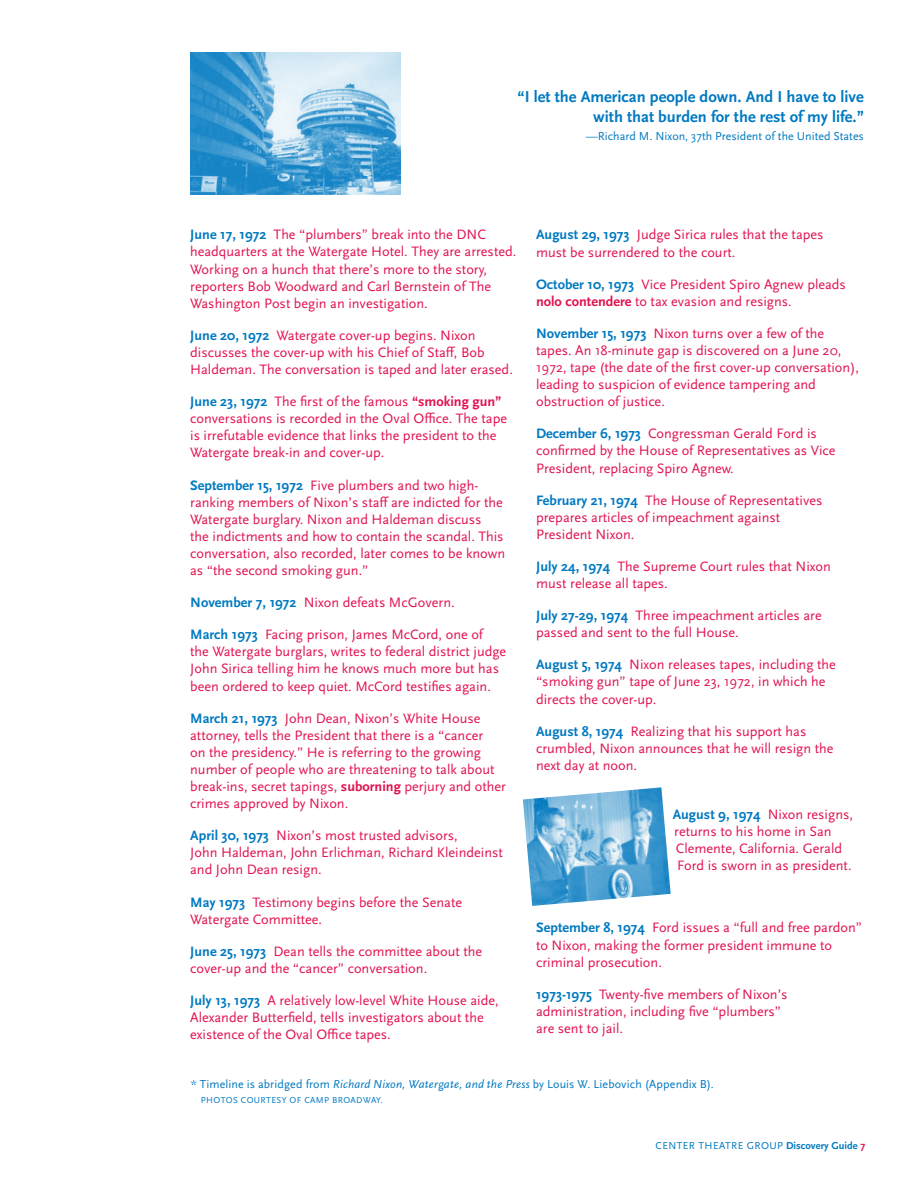
<style>
.page{position:relative;width:918px;height:1188px;background:#fff}
.page>*{position:absolute;margin:0;border:0;box-sizing:border-box;transform-origin:0 0}
.t1{font:700 16.5px/19.8px "Scala Sans Pro";color:#0079c1;text-align:right}
.t2{font:14.25px/17.1px "Scala Sans Pro";color:#e1134f}
.t3{font:12px "Scala Sans Pro";color:#0079c1}
.t4{font:10.5px "Scala Sans Pro";color:#0079c1}
.t5{font:700 10.5px "Scala Sans Pro";color:#0079c1}
.t6{font:9px "Scala Sans Pro";color:#0079c1}
.s1{font-weight:700;color:#0079c1}
.s2{font-weight:700}
.s3{font-style:italic}
.s4{color:#e1134f}
</style>
<div class="page">
<img style="left:190px;top:53px;width:210px;height:142px">
<img style="left:523px;top:787px;width:148px;height:119px">
<p class="t1" style="left:518px;top:87px;width:348px">“I let the American people down. And I have to live with that burden for the rest of my life.”</p>
<p class="t3" style="left:586px;top:129px;width:280px">—Richard M. Nixon, 37th President of the United States</p>
<p class="t2" style="left:190px;top:226px;width:328px"><span class="s1">June 17, 1972</span> The “plumbers” break into the DNC headquarters at the Watergate H otel. They are arrested.<br>Working on a hunch that there’s more to the story, reporters Bob Woodward and Carl Bernstein of The Washington Post begin an investigation.</p>
<p class="t2" style="left:190px;top:327px;width:324px"><span class="s1">June 20, 1972</span> Watergate cover-up begins. Nixon discusses the cover-up with his Chief of Staff, Bob<br>H aldeman. The conversation is taped and later erased.</p>
<p class="t2" style="left:190px;top:393px;width:318px"><span class="s1">June 23, 1972</span> The first of the famous <span class="s2">“smoking gun” </span>conversations is recorded in the Oval Office. The tape is irrefutable evidence that links the president to the Watergate break-in and cover-up.</p>
<p class="t2" style="left:190px;top:476px;width:316px"><span class="s1">September 15, 1972</span> Five plumbers and two high&shy;ranking members of Nixon’s staff are indicted for the Watergate burglary. Nixon and H aldeman discuss<br>the indictments and how to contain the scandal. This conversation, also recorded, later comes to be known as “the second smoking gun.”</p>
<p class="t2" style="left:190px;top:594px;width:266px"><span class="s1">November 7, 1972</span> Nixon defeats McGovern.</p>
<p class="t2" style="left:190px;top:626px;width:318px"><span class="s1">March 1973</span> Facing prison, James McCord, one of the Watergate burglars, writes to federal district judge John Sirica telling him he knows much more but has been ordered to keep quiet. McCord testifies again.</p>
<p class="t2" style="left:190px;top:709px;width:317px"><span class="s1">March 21, 1973</span> John Dean, Nixon’s White House attorney, tells the President that there is a “cancer<br>on the presidency.” H e is referring to the growing number of people who are threatening to talk about break-ins, secret tapings, <span class="s2">suborning</span> perjury and other crimes approved by Nixon.</p>
<p class="t2" style="left:190px;top:827px;width:314px"><span class="s1">April 30, 1973</span> Nixon’s most trusted advisors,<br>John H aldeman, John Erlichman, Richard Kleindeinst and John Dean resign.</p>
<p class="t2" style="left:190px;top:893px;width:273px"><span class="s1">May 1973</span> Testimony begins before the Senate<br>Watergate Committee.</p>
<p class="t2" style="left:190px;top:943px;width:293px"><span class="s1">June 25, 1973</span> Dean tells the committee about the cover-up and the “cancer” conversation.</p>
<p class="t2" style="left:190px;top:992px;width:310px"><span class="s1">July 13, 1973</span> A relatively low-level White H ouse aide,<br>Alexander Butterfield, tells investigators about the existence of the Oval Office tapes.</p>
<p class="t2" style="left:536px;top:226px;width:289px"><span class="s1">August 29, 1973</span> Judge Sirica rules that the tapes must be surrendered to the court.</p>
<p class="t2" style="left:536px;top:275px;width:311px"><span class="s1">October 10, 1973</span> Vice President Spiro Agnew pleads <span class="s2">nolo contendere</span> to tax evasion and resigns.</p>
<p class="t2" style="left:536px;top:325px;width:325px"><span class="s1">November 15, 1973</span> Nixon turns over a few of the tapes. An 18-minute gap is discovered on a June 20, 1972, tape (the date of the first cover-up conversation), leading to suspicion of evidence tampering and obstruction of justice.</p>
<p class="t2" style="left:536px;top:425px;width:301px"><span class="s1">December 6, 1973</span> Congressman Gerald Ford is confirmed by the H ouse of Representatives as Vice<br>President, replacing Spiro Agnew.</p>
<p class="t2" style="left:536px;top:491px;width:288px"><span class="s1">February 21, 1974</span> The H ouse of Representatives prepares articles of impeachment against<br>President Nixon.</p>
<p class="t2" style="left:536px;top:558px;width:296px"><span class="s1">July 24, 1974</span> The Supreme Court rules that Nixon must release all tapes.</p>
<p class="t2" style="left:536px;top:607px;width:287px"><span class="s1">July 27-29, 1974</span> Three impeachment articles are passed and sent to the full H ouse.</p>
<p class="t2" style="left:536px;top:656px;width:301px"><span class="s1">August 5, 1974</span> Nixon releases tapes, including the “smoking gun” tape of June 23, 1972, in which he directs the cover-up.</p>
<p class="t2" style="left:536px;top:722px;width:299px"><span class="s1">August 8, 1974</span> Realizing that his support has crumbled, Nixon announces that he will resign the next day at noon.</p>
<p class="t2" style="left:673px;top:806px;width:182px"><span class="s1">August 9, 1974</span> Nixon resigns, returns to his home in San<br>Clemente, California. Gerald<br>Ford is sworn in as president.</p>
<p class="t2" style="left:536px;top:919px;width:327px"><span class="s1">September 8, 1974</span> Ford issues a “full and free pardon” to Nixon, making the former president immune to criminal prosecution.</p>
<p class="t2" style="left:536px;top:986px;width:253px"><span class="s1">1973-1975</span> Twenty-five members of Nixon’s administration, including five “plumbers” are sent to jail.</p>
<p class="t3" style="left:191px;top:1076px;width:525px">* Timeline is abridged from <span class="s3">Richard Nixon, Watergate, and the Press</span> by Louis W. Liebovich (Appendix B).</p>
<p class="t6" style="left:201px;top:1094px;width:20px">photos</p>
<p class="t6" style="left:241px;top:1094px;width:7px">court</p>
<p class="t6" style="left:271px;top:1094px;width:47px">esy of Camp</p>
<p class="t6" style="left:332px;top:1094px;width:13px">Broadway</p>
<p class="t6" style="left:380px;top:1094px;width:4px">.</p>
<p class="t4" style="left:656px;top:1139px;width:107px">Center Theatre Group</p>
<p class="t5" style="left:786px;top:1139px;width:81px">Discovery Guide <span class="s4">7</span></p>
</div>
